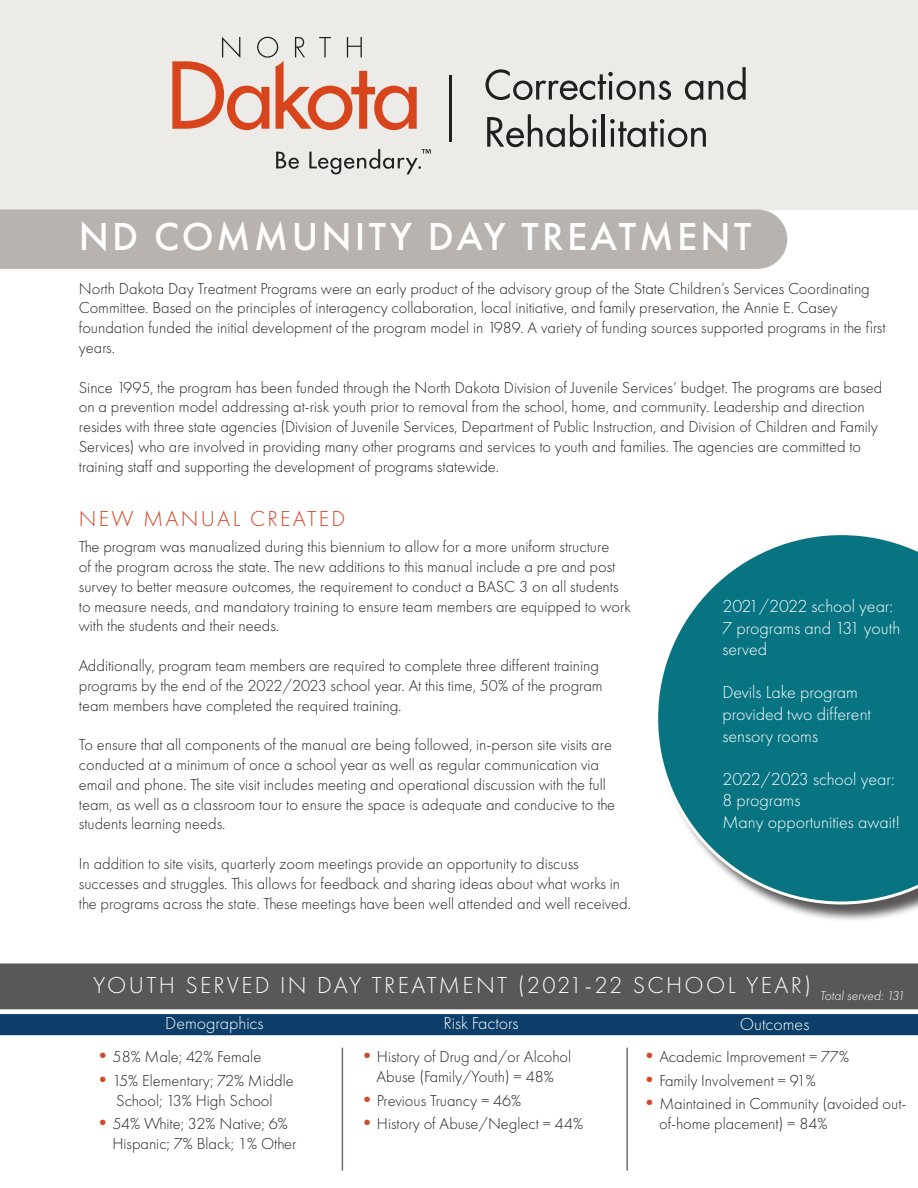
<style>
.page{position:relative;width:918px;height:1188px;background:#fff}
.page>*{position:absolute;margin:0;border:0;box-sizing:border-box;transform-origin:0 0}
.t1{font:500 40.5px "Futura PT";letter-spacing:.08em;color:#fff}
.t2{font:300 24px "Futura PT";letter-spacing:.1em;color:#fff}
.t3{font:300 22.5px "Futura PT";letter-spacing:.1em;color:#d44728}
.t4{font:300 18px/21.6px "Futura PT";color:#fff}
.t5{font:300 16.5px/19.8px "Futura PT";color:#231f20}
.t6{font:italic 300 13.5px "Futura PT";color:#fff}
.s1{font-size:19.5px;color:#d44728}
</style>
<div class="page">
<div style="left:0;top:0;width:918px;height:210px;background:#ecebe8"></div>
<hr style="left:450px;top:75px;width:2px;height:66px;background:#231f20">
<svg style="left:485px;top:69px;width:186px;height:31px"></svg>
<svg style="left:685px;top:81px;width:18px;height:19px"></svg>
<svg style="left:709px;top:67px;width:37px;height:33px"></svg>
<svg style="left:487px;top:114px;width:110px;height:33px"></svg>
<hr style="left:602px;top:114px;width:3px;height:33px;background:#231f20">
<svg style="left:610px;top:119px;width:96px;height:28px"></svg>
<svg style="left:172px;top:37px;width:245px;height:93px"></svg>
<svg style="left:276px;top:152px;width:23px;height:17px"></svg>
<svg style="left:309px;top:149px;width:122px;height:25px"></svg>
<div style="left:0;top:210px;width:787px;height:59px;background:#b9b3af"></div>
<div style="left:657px;top:534px;width:261px;height:389px;background:#231f20;opacity:.75"></div>
<svg style="left:657px;top:534px;width:261px;height:370px"></svg>
<div style="left:0;top:963px;width:918px;height:47px;background:#5a5757"></div>
<svg style="left:0;top:1014px;width:918px;height:22px;background:#14466e"></svg>
<hr style="left:342px;top:1048px;width:1px;height:123px;background:#796d65">
<hr style="left:626px;top:1048px;width:2px;height:123px;background:#796d65">
<p class="t1" style="left:79px;top:212px;width:674px">ND COMMUNITY DAY TREATMENT</p>
<p class="t5" style="left:79px;top:278px;width:793px">North Dakota Day Treatment Programs were an early product of the advisory group of the State Children’s Services Coordinating<br>Committee. Based on the principles of interagency collaboration, local initiative, and family preservation, the Annie E. Casey</p>
<p class="t5" style="left:79px;top:318px;width:808px">foundation funded the initial development of the program model in 1989. A variety of funding sources supported programs in the first years.</p>
<p class="t5" style="left:79px;top:377px;width:805px">Since 1995, the program has been funded through the North Dakota Division of Juvenile Services’ budget. The programs are based on a prevention model addressing at-risk youth prior to removal from the school, home, and community. Leadership and direction resides with three state agencies (Division of Juvenile Services, Department of Public Instruction, and Division of Children and Family Services) who are involved in providing many other programs and services to youth and families. The agencies are committed to</p>
<p class="t5" style="left:79px;top:457px;width:422px">training staff and supporting the development of programs statewide.</p>
<p class="t3" style="left:79px;top:505px;width:268px">NEW MANUAL CREATED</p>
<p class="t5" style="left:79px;top:537px;width:554px">The program was manualized during this biennium to allow for a more uniform structure<br>of the program across the state. The new additions to this manual include a pre and post survey to better measure outcomes, the requirement to conduct a BASC 3 on all students to measure needs, and mandatory training to ensure team members are equipped to work with the students and their needs.</p>
<p class="t5" style="left:79px;top:656px;width:522px">Additionally, program team members are required to complete three different training</p>
<p class="t5" style="left:79px;top:676px;width:525px">programs by the end of the 2022/2023 school year. At this time, 50% of the program team members have completed the required training.</p>
<p class="t5" style="left:79px;top:735px;width:538px">To ensure that all components of the manual are being followed, in-person site visits are conducted at a minimum of once a school year as well as regular communication via email and phone. The site visit includes meeting and operational discussion with the full team, as well as a classroom tour to ensure the space is adequate and conducive to the students learning needs.</p>
<p class="t5" style="left:79px;top:854px;width:501px">In addition to site visits, quarterly zoom meetings provide an opportunity to discuss</p>
<p class="t5" style="left:79px;top:874px;width:554px">successes and struggles. This allows for feedback and sharing ideas about what works in the programs across the state. These meetings have been well attended and well received.</p>
<p class="t4" style="left:723px;top:595px;width:179px">2021/2022 school year:<br>7 programs and 131 youth served</p>
<p class="t4" style="left:723px;top:682px;width:150px">Devils Lake program provided two different sensory rooms</p>
<p class="t4" style="left:723px;top:768px;width:174px">2022/2023 school year:<br>8 programs</p>
<p class="t4" style="left:723px;top:811px;width:179px">Many opportunities await!</p>
<p class="t2" style="left:93px;top:972px;width:720px">YOUTH SERVED IN DAY TREATMENT (2021-22 SCHOOL YEAR)</p>
<p class="t4" style="left:165px;top:1012px;width:100px">Demographics</p>
<p class="t4" style="left:443px;top:1013px;width:77px">Risk Factors</p>
<p class="t4" style="left:740px;top:1013px;width:71px">Outcomes</p>
<p class="t6" style="left:820px;top:988px;width:87px">Total served: 131</p>
<p class="t5" style="left:93px;top:1047px;width:170px"><span class="s1">•</span>58% Male; 42% Female</p>
<p class="t5" style="left:93px;top:1071px;width:202px"><span class="s1">•</span>15% Elementary; 72% Middle</p>
<p class="t5" style="left:116px;top:1090px;width:158px">School; 13% High School</p>
<p class="t5" style="left:93px;top:1114px;width:196px"><span class="s1">•</span>54% White; 32% Native; 6%</p>
<p class="t5" style="left:112px;top:1134px;width:186px">Hispanic; 7% Black; 1% Other</p>
<p class="t5" style="left:357px;top:1047px;width:215px"><span class="s1">•</span>History of Drug and/or Alcohol</p>
<p class="t5" style="left:377px;top:1067px;width:179px">Abuse (Family/Youth) = 48%</p>
<p class="t5" style="left:357px;top:1090px;width:165px"><span class="s1">•</span>Previous Truancy = 46%</p>
<p class="t5" style="left:357px;top:1114px;width:227px"><span class="s1">•</span>History of Abuse/Neglect = 44%</p>
<p class="t5" style="left:640px;top:1047px;width:211px"><span class="s1">•</span>Academic Improvement = 77%</p>
<p class="t5" style="left:640px;top:1071px;width:178px"><span class="s1">•</span>Family Involvement = 91%</p>
<p class="t5" style="left:640px;top:1094px;width:268px"><span class="s1">•</span>Maintained in Community (avoided out-</p>
<p class="t5" style="left:659px;top:1114px;width:170px">of-home placement) = 84%</p>
</div>
